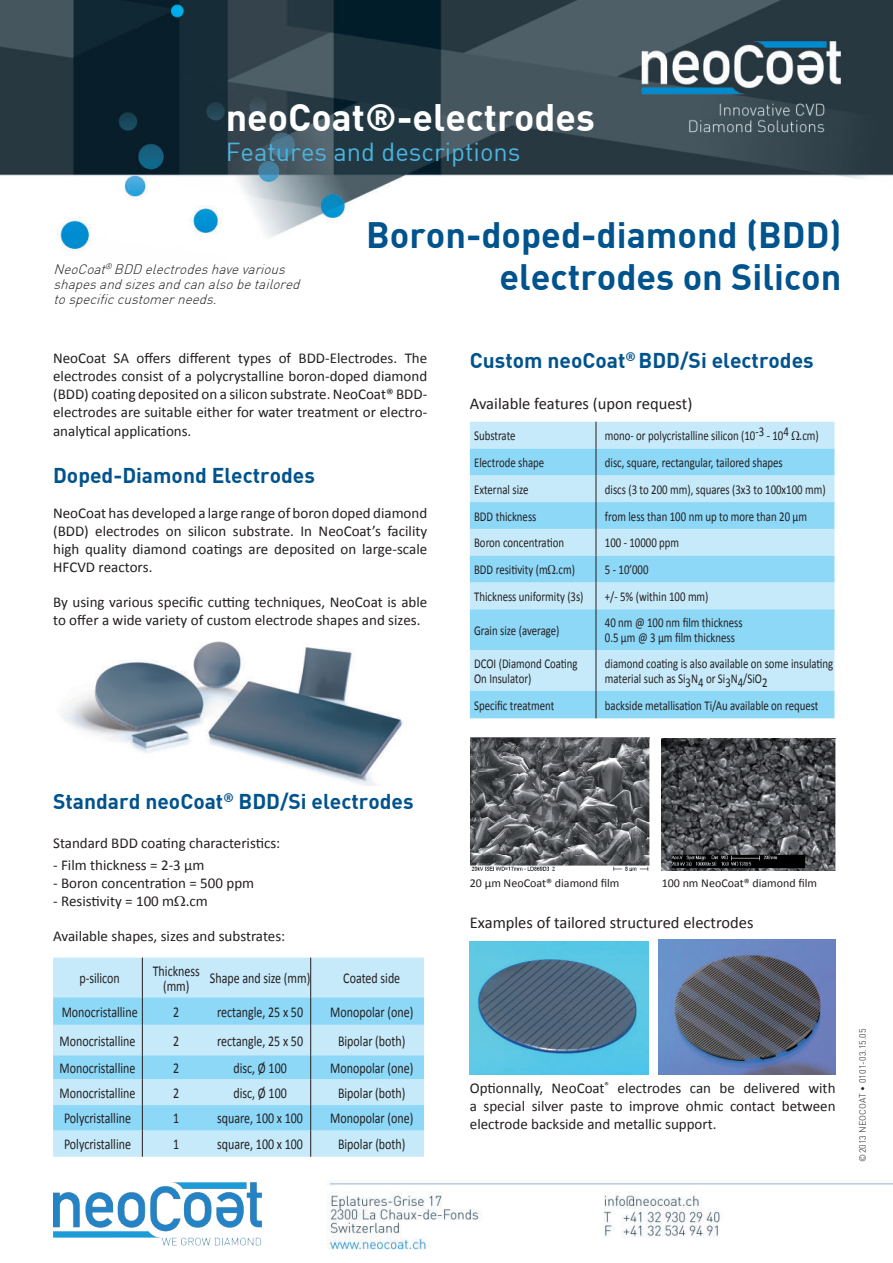
<style>
.page{position:relative;width:893px;height:1263px;background:#fff}
.page>*{position:absolute;margin:0;border:0;box-sizing:border-box;transform-origin:0 0}
.t1{font:700 37.5px "DIN";color:#fff}
.t2{font:700 36px/41.8px "DIN";color:#00538d;text-align:right}
.t3{font:25.5px "DIN";color:#4ab4e1}
.t4{font:700 21px "DIN";color:#00538d}
.t5{font:16.5px "Calibri";color:#231f20}
.t6{font:15px/18px "Calibri";color:#231f20;text-align:justify}
.t7{font:15px/15px "Calibri";color:#231f20;text-align:center;scale:.8 1}
.t8{font:13.5px/15px "Calibri";color:#231f20;scale:.8 1}
.t9{font:italic 300 13.5px/15px "DIN";color:#231f20}
.t10{font:12px "Calibri";color:#231f20}
.t11{font:300 9px "DIN";color:#231f20}
</style>
<div class="page">
<img style="left:0;top:0;width:893px;height:1250px">
<div style="left:53px;top:957px;width:371px;height:200px;background:#c6eafa"></div>
<svg style="left:53px;top:997px;width:371px;height:133px;background:#a5dff8"></svg>
<hr style="left:142px;top:957px;width:1px;height:40px;background:#231f20">
<hr style="left:310px;top:957px;width:1px;height:40px;background:#231f20">
<svg style="left:142px;top:997px;width:1px;height:28px"></svg>
<svg style="left:310px;top:997px;width:1px;height:28px"></svg>
<hr style="left:142px;top:1025px;width:1px;height:30px;background:#231f20">
<hr style="left:310px;top:1025px;width:1px;height:30px;background:#231f20">
<svg style="left:142px;top:1055px;width:1px;height:102px"></svg>
<svg style="left:310px;top:1055px;width:1px;height:102px"></svg>
<div style="left:470px;top:422px;width:364px;height:26px;background:#c6eafa"></div>
<svg style="left:470px;top:448px;width:364px;height:270px;background:#a6dff8"></svg>
<svg style="left:596px;top:422px;width:1px;height:187px"></svg>
<hr style="left:596px;top:609px;width:1px;height:41px;background:#231f20">
<hr style="left:596px;top:650px;width:1px;height:41px;background:#231f20">
<svg style="left:596px;top:691px;width:1px;height:27px"></svg>
<img style="left:470px;top:738px;width:179px;height:133px">
<img style="left:662px;top:738px;width:173px;height:133px">
<img style="left:470px;top:941px;width:179px;height:134px">
<img style="left:658px;top:940px;width:177px;height:135px">
<img style="left:54px;top:1176px;width:208px;height:72px">
<img style="left:55px;top:632px;width:366px;height:154px">
<svg style="left:175px;top:896px;width:10px;height:10px"></svg>
<svg style="left:792px;top:431px;width:7px;height:9px"></svg>
<svg style="left:548px;top:565px;width:8px;height:9px"></svg>
<h1 class="t1" style="left:226px;top:101px;width:371px">neoCoat®-electrodes</h1>
<h3 class="t3" style="left:226px;top:143px;width:296px">Features and descriptions</h3>
<p class="t9" style="left:54px;top:263px;width:251px">NeoCoat<sup>®</sup> BDD electrodes have various shapes and sizes and can also be tailored tospecificcustomerneeds.</p>
<h2 class="t2" style="left:366px;top:216px;width:477px">Boron-doped-diamond (BDD) electrodes on Silicon</h2>
<p class="t6" style="left:53px;top:349px;width:376px">NeoCoat SA offers different types of BDD-Electrodes. The electrodes consist of a polycrystalline boron-doped diamond (BDD) coating deposited on a silicon substrate. NeoCoat® BDD&shy;electrodes are suitable either for water treatment or electro&shy;analytical applications.</p>
<h3 class="t4" style="left:53px;top:466px;width:263px">Doped-Diamond Electrodes</h3>
<p class="t6" style="left:53px;top:503px;width:376px">NeoCoat has developed a large range of boron doped diamond (BDD) electrodes on silicon substrate. In NeoCoat’s facility high quality diamond coatings are deposited on large-scale HFCVD reactors.</p>
<p class="t6" style="left:53px;top:592px;width:376px">By using various specific cutting techniques, NeoCoat is able to offer a wide variety of custom electrode shapes and sizes.</p>
<h3 class="t4" style="left:470px;top:351px;width:345px">Custom neoCoat<sup>®</sup> BDD/Si electrodes</h3>
<p class="t5" style="left:470px;top:393px;width:224px">Available features (upon request)</p>
<p class="t8" style="left:474px;top:427px;width:53px">Substrate</p>
<p class="t8" style="left:605px;top:427px;width:269px">mono- or polycristalline silicon (10-3 - 104 .cm)</p>
<p class="t8" style="left:474px;top:454px;width:89px">Electrode shape</p>
<p class="t8" style="left:605px;top:454px;width:224px">disc, square, rectangular, tailored shapes</p>
<p class="t8" style="left:474px;top:481px;width:70px">External size</p>
<p class="t8" style="left:605px;top:481px;width:278px">discs (3 to 200 mm), squares (3x3 to 100x100 mm)</p>
<p class="t8" style="left:474px;top:508px;width:79px">BDD thickness</p>
<p class="t8" style="left:605px;top:508px;width:254px">from less than 100 nm up to more than 20 µm</p>
<p class="t8" style="left:474px;top:535px;width:114px">Boron concentration</p>
<p class="t8" style="left:605px;top:535px;width:95px">100 - 10000 ppm</p>
<p class="t8" style="left:474px;top:561px;width:128px">BDD resitivity (m .cm)</p>
<p class="t8" style="left:605px;top:561px;width:56px">5 - 10’000</p>
<p class="t8" style="left:474px;top:588px;width:138px">Thickness uniformity (3s)</p>
<p class="t8" style="left:605px;top:588px;width:131px">+/- 5% (within 100 mm)</p>
<p class="t8" style="left:474px;top:622px;width:108px">Grain size (average)</p>
<p class="t8" style="left:605px;top:614px;width:174px">40 nm @ 100 nm film thickness<br>0.5 µm @ 3 µm film thickness</p>
<p class="t8" style="left:474px;top:655px;width:131px">DCOI (Diamond Coating<br>On Insulator)</p>
<p class="t8" style="left:605px;top:655px;width:287px">diamond coating is also available on some insulating material such as Si3N4 or Si3N4/SiO2</p>
<p class="t8" style="left:474px;top:697px;width:102px">Specific treatment</p>
<p class="t8" style="left:605px;top:697px;width:269px">backside metallisation Ti/Au available on request</p>
<h3 class="t4" style="left:53px;top:792px;width:362px">Standard neoCoat<sup>®</sup> BDD/Si electrodes</h3>
<p class="t6" style="left:53px;top:833px;width:229px">Standard BDD coating characteristics:</p>
<p class="t6" style="left:53px;top:856px;width:153px">- Film thickness = 2-3 µm</p>
<p class="t6" style="left:53px;top:874px;width:203px">- Boron concentration = 500 ppm</p>
<p class="t6" style="left:53px;top:892px;width:156px">- Resistivity = 100 m .cm</p>
<p class="t6" style="left:53px;top:926px;width:234px">Available shapes, sizes and substrates:</p>
<p class="t7" style="left:79px;top:970px;width:52px">p-silicon</p>
<p class="t7" style="left:153px;top:962px;width:60px">Thickness (mm)</p>
<p class="t7" style="left:210px;top:970px;width:127px">Shape and size (mm)</p>
<p class="t7" style="left:343px;top:970px;width:73px">Coated side</p>
<p class="t7" style="left:62px;top:1003px;width:96px">Monocristalline</p>
<p class="t7" style="left:173px;top:1003px;width:9px">2</p>
<p class="t7" style="left:217px;top:1003px;width:109px">rectangle, 25 x 50</p>
<p class="t7" style="left:330px;top:1003px;width:105px">Monopolar (one)</p>
<p class="t7" style="left:60px;top:1032px;width:96px">Monocristalline</p>
<p class="t7" style="left:173px;top:1032px;width:9px">2</p>
<p class="t7" style="left:217px;top:1032px;width:109px">rectangle, 25 x 50</p>
<p class="t7" style="left:338px;top:1032px;width:86px">Bipolar (both)</p>
<p class="t7" style="left:60px;top:1060px;width:96px">Monocristalline</p>
<p class="t7" style="left:173px;top:1060px;width:9px">2</p>
<p class="t7" style="left:233px;top:1060px;width:68px">disc, Ø 100</p>
<p class="t7" style="left:330px;top:1060px;width:105px">Monopolar (one)</p>
<p class="t7" style="left:60px;top:1084px;width:96px">Monocristalline</p>
<p class="t7" style="left:173px;top:1084px;width:9px">2</p>
<p class="t7" style="left:233px;top:1084px;width:68px">disc, Ø 100</p>
<p class="t7" style="left:338px;top:1084px;width:86px">Bipolar (both)</p>
<p class="t7" style="left:64px;top:1110px;width:85px">Polycristalline</p>
<p class="t7" style="left:173px;top:1110px;width:9px">1</p>
<p class="t7" style="left:217px;top:1110px;width:109px">square, 100 x 100</p>
<p class="t7" style="left:330px;top:1110px;width:105px">Monopolar (one)</p>
<p class="t7" style="left:64px;top:1136px;width:85px">Polycristalline</p>
<p class="t7" style="left:173px;top:1136px;width:9px">1</p>
<p class="t7" style="left:217px;top:1136px;width:109px">square, 100 x 100</p>
<p class="t7" style="left:338px;top:1136px;width:86px">Bipolar (both)</p>
<p class="t10" style="left:470px;top:876px;width:151px">20 µm NeoCoat® diamond film</p>
<p class="t10" style="left:662px;top:876px;width:157px">100 nm NeoCoat® diamond film</p>
<p class="t5" style="left:470px;top:913px;width:285px">Examples of tailored structured electrodes</p>
<p class="t6" style="left:470px;top:1078px;width:367px">Optionnally, NeoCoat<sup>®</sup> electrodes can be delivered with a special silver paste to improve ohmic contact between electrode backside and metallic support.</p>
<p class="t11" style="left:857px;top:1161px;width:135px;rotate:-90deg">©2013 NEOCOAT • 0101-03.15.05</p>
</div>
